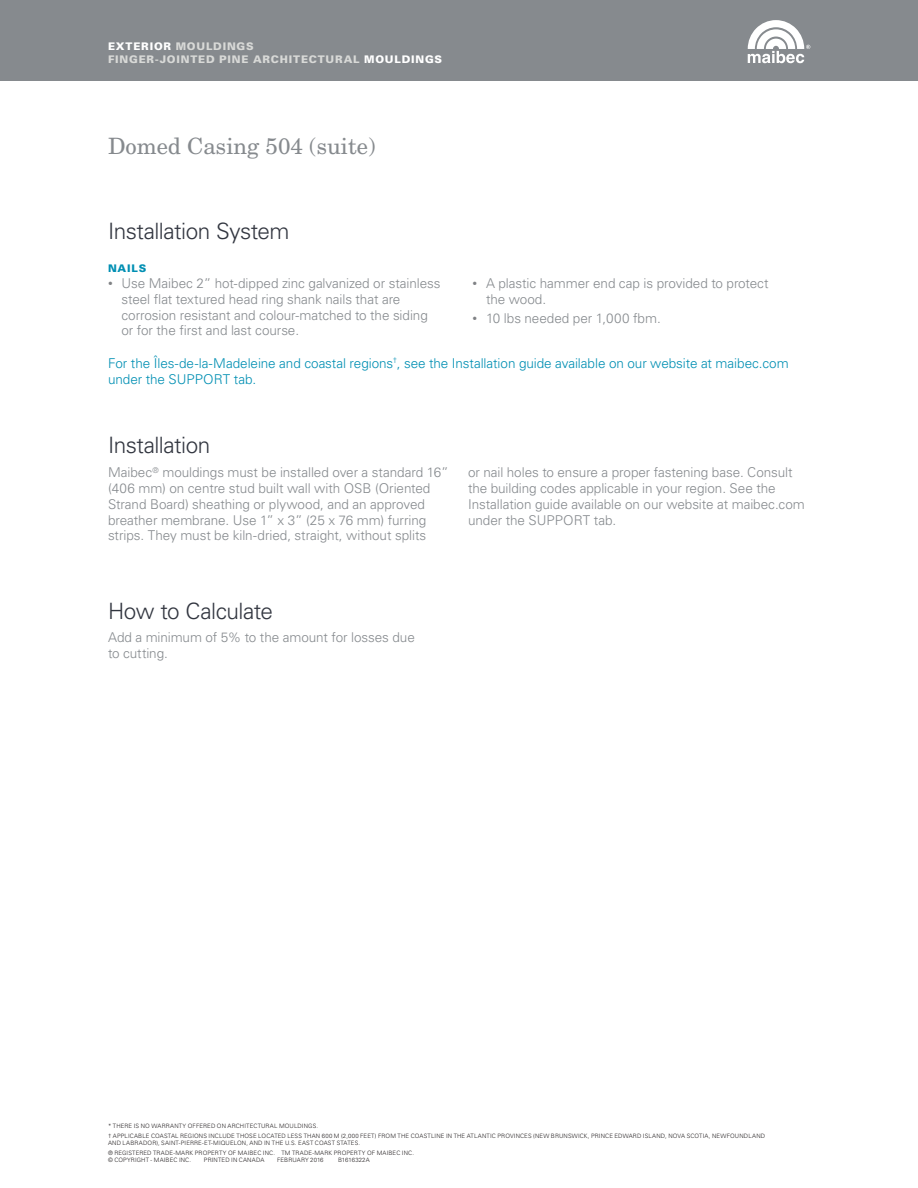
<style>
.page{position:relative;width:918px;height:1188px;background:#fff}
.page>*{position:absolute;margin:0;border:0;box-sizing:border-box;transform-origin:0 0}
.Titre{font:300 22.5px "Univers";letter-spacing:-.02em;color:#323640}
.GrandTitre-Gris{font:22.5px "New Century Schlbk";color:#868a8e}
.Texte{font:300 13.5px/15.8px "Univers";letter-spacing:-.005em;color:#868a8e}
.Titre-2{font:300 13.5px/15.8px "Univers";letter-spacing:-.005em;color:#008fb3}
.SousTitre{font:900 10.5px/13.5px "Univers";letter-spacing:.075em;color:#d8d9d7}
.SousTitre-2{font:900 10.5px "Univers";letter-spacing:.08em;color:#008fb3}
.Note{font:300 6px/6.8px "Univers";letter-spacing:.02em;color:#231f20}
.s1{color:#fff}
.s2{font-weight:400;color:#808285}
</style>
<div class="page">
<div style="left:0;top:0;width:918px;height:81px;background:#868a8e"></div>
<svg style="left:748px;top:20px;width:62px;height:43px"></svg>
<p class="SousTitre" style="left:108px;top:39px;width:336px"><span class="s1">EXTERIOR</span> MOULDINGS<br>FINGER-JOINTED PINE ARCHITECTURAL <span class="s1">MOULDINGS</span></p>
<p class="GrandTitre-Gris" style="left:108px;top:132px;width:269px">Domed Casing 504 (suite)</p>
<p class="Titre" style="left:108px;top:217px;width:183px">Installation System</p>
<p class="SousTitre-2" style="left:108px;top:262px;width:40px">NAILS</p>
<p class="Texte" style="left:122px;top:275px;width:321px;text-indent:-14px"><span class="s2">•</span> Use Maibec 2” hot-dipped zinc galvanized or stainless steel flat textured head ring shank nails that are corrosion resistant and colour-matched to the siding or for the first and last course.</p>
<p class="Texte" style="left:486px;top:275px;width:284px;text-indent:-14px"><span class="s2">•</span> A plastic hammer end cap is provided to protect the wood.</p>
<p class="Texte" style="left:472px;top:310px;width:190px"><span class="s2">•</span> 10 lbs needed per 1,000 fbm.</p>
<p class="Titre-2" style="left:108px;top:355px;width:682px">For the Îles-de-la-Madeleine and coastal regions<sup>†</sup>, see the Installation guide available on our website at maibec.com under the SUPPORT tab.</p>
<p class="Titre" style="left:108px;top:432px;width:104px">Installation</p>
<p class="Texte" style="left:108px;top:464px;width:342px">Maibec<sup>®</sup> mouldings must be installed over a standard 16” (406 mm) on centre stud built wall with OSB (Oriented Strand Board) sheathing or plywood, and an approved breather membrane. Use 1” x 3” (25 x 76 mm) furring strips. They must be kiln-dried, straight, without splits</p>
<p class="Texte" style="left:468px;top:464px;width:338px">or nail holes to ensure a proper fastening base. Consult the building codes applicable in your region. See the Installation guide available on our website at maibec.com under the SUPPORT tab.</p>
<p class="Titre" style="left:108px;top:598px;width:167px">How to Calculate</p>
<p class="Texte" style="left:108px;top:629px;width:308px">Add a minimum of 5% to the amount for losses due to cutting.</p>
<p class="Note" style="left:108px;top:1123px;width:212px">* THERE IS NO WARRANTY OFFERED ON ARCHITECTURAL MOULDINGS.</p>
<p class="Note" style="left:108px;top:1133px;width:659px">† APPLICABLE COASTAL REGIONS INCLUDE THOSE LOCATED LESS THAN 600 M (2,000 FEET) FROM THE COASTLINE IN THE ATLANTIC PROVINCES (NEW BRUNSWICK, PRINCE EDWARD ISLAND, NOVA SCOTIA, NEWFOUNDLAND<br>AND LABRADOR), SAINT-PIERRE-ET-MIQUELON, AND IN THE U.S. EAST COAST STATES.</p>
<p class="Note" style="left:108px;top:1149px;width:308px">® REGISTERED TRADE-MARK PROPERTY OF MAIBEC INC. TM TRADE-MARK PROPERTY OF MAIBEC INC. © COPYRIGHT - MAIBEC INC.</p>
<p class="Note" style="left:204px;top:1156px;width:62px">PRINTED IN CANADA</p>
<p class="Note" style="left:277px;top:1156px;width:48px">FEBRUARY 2016</p>
<p class="Note" style="left:338px;top:1156px;width:33px">B1616322A</p>
</div>
